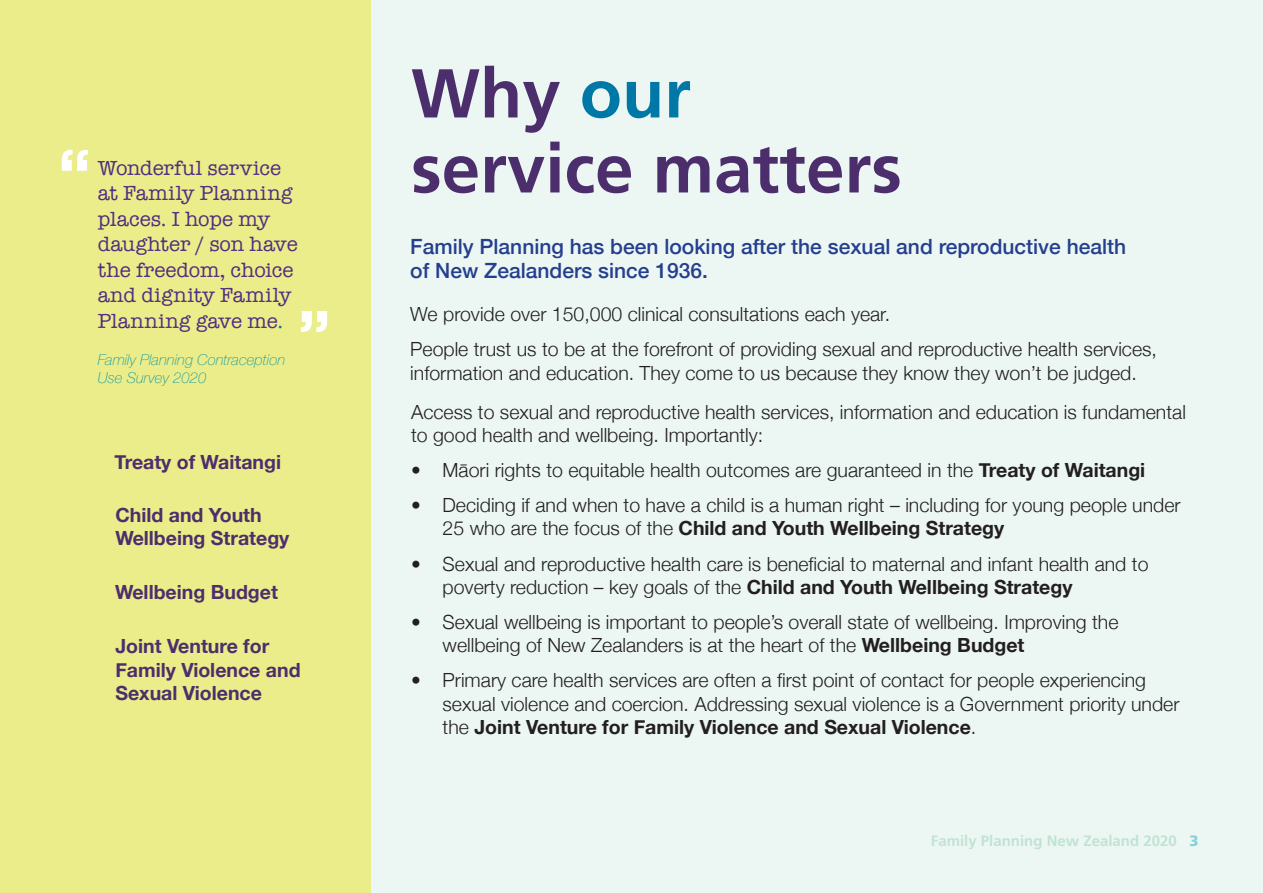
<style>
.page{position:relative;width:1263px;height:893px;background:#ecf7f4}
.page>*{position:absolute;margin:0;border:0;box-sizing:border-box;transform-origin:0 0}
.n{font:700 90px "Eurostile";color:#fff}
.NewMH1-BLUE{font:700 69px/75px "Frutiger";color:#4d2e6d}
.Quote2{font:21px/25.5px "American Typewriter";color:#522e81}
.intro{font:500 21px/24.2px "Helvetica Neue";color:#253f8e}
.bt{font:300 19.5px/23.2px "Helvetica Neue";color:#231f20}
.n-2{font:300 19.5px/23.2px "Helvetica Neue";color:#231f20}
.bt-2{font:700 19.5px/23.2px "Helvetica Neue";color:#4d2e6d}
.FP_survey{font:italic 100 15px/17.2px "Helvetica Neue";color:#179aa4}
.FP_survey-2{font:700 15px "Frutiger";color:#c1e3d3}
.s1{color:#00788b}
.s2{color:#0078a7}
.s3{font-weight:700}
.s4{font-weight:900;color:#87d1db}
</style>
<div class="page">
<div style="left:0;top:0;width:371px;height:893px;background:#ebed8a"></div>
<p class="n" style="left:58px;top:132px;width:35px">“</p>
<p class="Quote2" style="left:98px;top:154px;width:202px">Wonderful service at Family Planning places. I hope my daughter / son have the freedom, choice and dignity Family<br>Planning gave me<span class="s1">.</span></p>
<p class="FP_survey" style="left:98px;top:351px;width:189px">Family Planning Contraception<br>Use Survey 2020</p>
<p class="n" style="left:297px;top:292px;width:35px">”</p>
<p class="bt-2" style="left:115px;top:451px;width:168px">Treaty of Waitangi</p>
<p class="bt-2" style="left:115px;top:504px;width:175px">Child and Youth<br>Wellbeing Strategy</p>
<p class="bt-2" style="left:115px;top:581px;width:164px">Wellbeing Budget</p>
<p class="bt-2" style="left:115px;top:635px;width:187px">Joint Venture for<br>Family Violence and<br>Sexual Violence</p>
<p class="NewMH1-BLUE" style="left:411px;top:55px;width:492px">Why <span class="s2">our </span>service matters</p>
<p class="intro" style="left:410px;top:233px;width:717px">Family Planning has been looking after the sexual and reproductive health of New Zealanders since 1936.</p>
<p class="n-2" style="left:410px;top:301px;width:481px">We provide over 150,000 clinical consultations each year.</p>
<p class="n-2" style="left:410px;top:336px;width:748px">People trust us to be at the forefront of providing sexual and reproductive health services, information and education. They come to us because they know they won’t be judged.</p>
<p class="n-2" style="left:411px;top:399px;width:776px">Access to sexual and reproductive health services, information and education is fundamental to good health and wellbeing. Importantly:</p>
<p class="bt" style="left:411px;top:457px;width:736px">• Māori rights to equitable health outcomes are guaranteed in the <span class="s3">Treaty of Waitangi</span></p>
<p class="bt" style="left:443px;top:492px;width:739px;text-indent:-32px">• Deciding if and when to have a child is a human right – including for young people under<br>25 who are the focus of the <span class="s3">Child and Youth Wellbeing Strategy</span></p>
<p class="bt" style="left:443px;top:551px;width:707px;text-indent:-32px">• Sexual and reproductive health care is beneficial to maternal and infant health and to poverty reduction – key goals of the <span class="s3">Child and Youth Wellbeing Strategy</span></p>
<p class="bt" style="left:443px;top:609px;width:677px;text-indent:-32px">• Sexual wellbeing is important to people’s overall state of wellbeing. Improving the wellbeing of New Zealanders is at the heart of the <span class="s3">Wellbeing Budget</span></p>
<p class="bt" style="left:443px;top:667px;width:738px;text-indent:-32px">• Primary care health services are often a first point of contact for people experiencing sexual violence and coercion. Addressing sexual violence is a Government priority under the <span class="s3">Joint Venture for Family Violence and Sexual Violence</span>.</p>
<p class="FP_survey-2" style="left:931px;top:832px;width:269px">Family Planning New Zealand 2020 <span class="s4">3</span></p>
</div>
